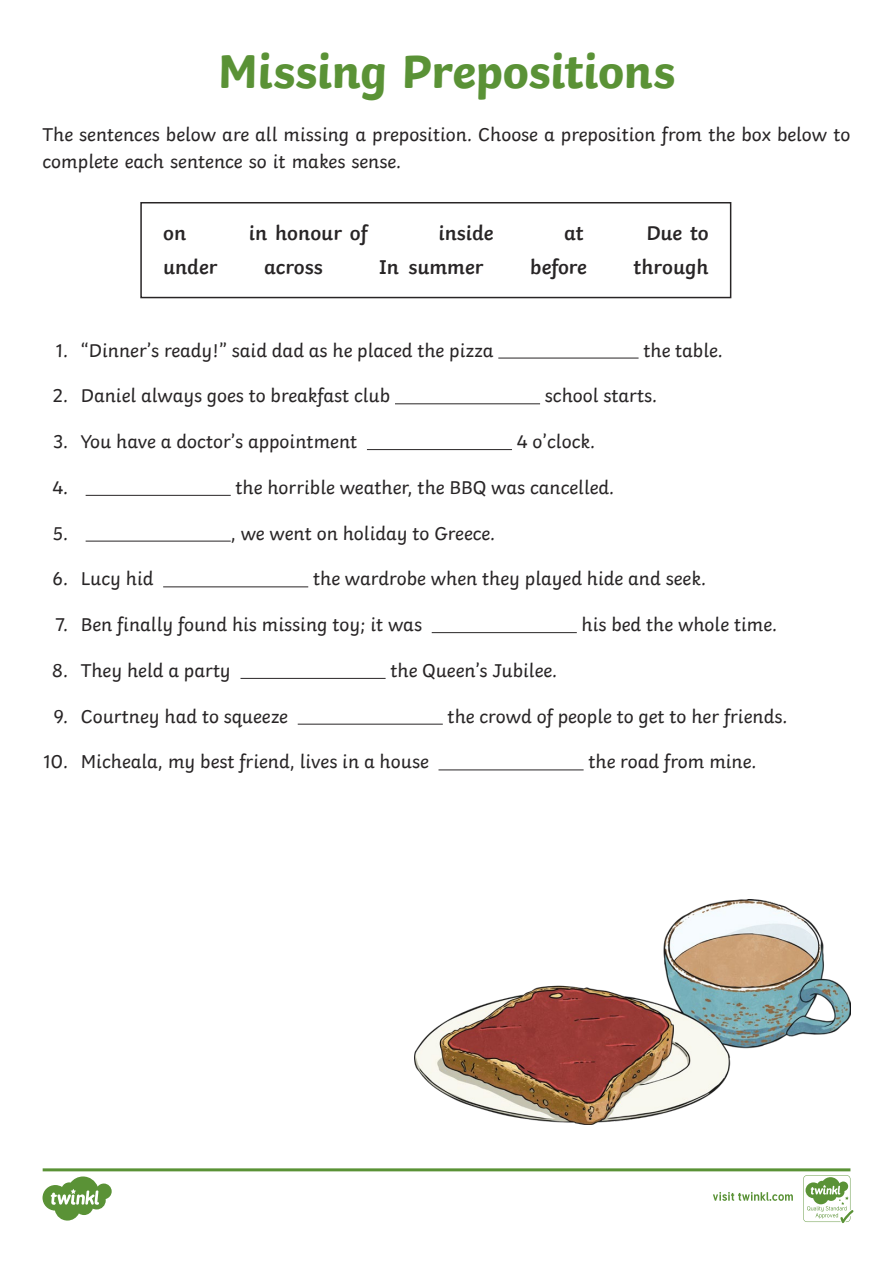
<style>
.page{position:relative;width:893px;height:1263px;background:#fff}
.page>*{position:absolute;margin:0;border:0;box-sizing:border-box;transform-origin:0 0}
.t1{font:700 49.5px "Twinkl";letter-spacing:-.01em;color:#5a9236}
.t2{font:600 21px "Twinkl";color:#282526}
.t3{font:19.5px/27px "Twinkl";color:#282526}
</style>
<div class="page">
<div style="left:140px;top:202px;width:591px;height:96px;border:2px solid #282526"></div>
<hr style="left:498px;top:358px;width:141px;height:1px;background:#282526">
<hr style="left:395px;top:403px;width:145px;height:1px;background:#282526">
<hr style="left:367px;top:449px;width:145px;height:1px;background:#282526">
<hr style="left:86px;top:495px;width:145px;height:1px;background:#282526">
<hr style="left:86px;top:541px;width:145px;height:1px;background:#282526">
<hr style="left:163px;top:586px;width:145px;height:1px;background:#282526">
<hr style="left:432px;top:632px;width:145px;height:1px;background:#282526">
<hr style="left:240px;top:678px;width:146px;height:1px;background:#282526">
<hr style="left:298px;top:724px;width:145px;height:1px;background:#282526">
<hr style="left:438px;top:769px;width:146px;height:1px;background:#282526">
<svg style="left:43px;top:1168px;width:810px;height:55px"></svg>
<img style="left:415px;top:899px;width:435px;height:226px">
<h1 class="t1" style="left:218px;top:41px;width:459px">Missing Prepositions</h1>
<p class="t3" style="left:43px;top:120px;width:809px">The sentences below are all missing a preposition. Choose a preposition from the box below to complete each sentence so it makes sense.</p>
<p class="t2" style="left:163px;top:220px;width:25px">on</p>
<p class="t2" style="left:249px;top:220px;width:121px">in honour of</p>
<p class="t2" style="left:438px;top:220px;width:57px">inside</p>
<p class="t2" style="left:564px;top:220px;width:21px">at</p>
<p class="t2" style="left:646px;top:220px;width:64px">Due to</p>
<p class="t2" style="left:163px;top:254px;width:56px">under</p>
<p class="t2" style="left:264px;top:254px;width:60px">across</p>
<p class="t2" style="left:379px;top:254px;width:106px">In summer</p>
<p class="t2" style="left:530px;top:254px;width:58px">before</p>
<p class="t2" style="left:634px;top:254px;width:76px">through</p>
<p class="t3" style="left:56px;top:336px;width:439px">1. “Dinner’s ready!” said dad as he placed the pizza</p>
<p class="t3" style="left:643px;top:336px;width:81px">the table.</p>
<p class="t3" style="left:53px;top:382px;width:339px">2. Daniel always goes to breakfast club</p>
<p class="t3" style="left:545px;top:382px;width:114px">school starts.</p>
<p class="t3" style="left:53px;top:428px;width:305px">3. You have a doctor’s appointment</p>
<p class="t3" style="left:517px;top:428px;width:80px">4 o’clock.</p>
<p class="t3" style="left:52px;top:473px;width:17px">4.</p>
<p class="t3" style="left:236px;top:473px;width:380px">the horrible weather, the BBQ was cancelled.</p>
<p class="t3" style="left:53px;top:519px;width:17px">5.</p>
<p class="t3" style="left:231px;top:519px;width:266px">, we went on holiday to Greece.</p>
<p class="t3" style="left:53px;top:565px;width:102px">6. Lucy hid</p>
<p class="t3" style="left:313px;top:565px;width:394px">the wardrobe when they played hide and seek.</p>
<p class="t3" style="left:55px;top:611px;width:368px">7. Ben finally found his missing toy; it was</p>
<p class="t3" style="left:582px;top:611px;width:197px">his bed the whole time.</p>
<p class="t3" style="left:52px;top:657px;width:180px">8. They held a party</p>
<p class="t3" style="left:390px;top:657px;width:168px">the Queen’s Jubilee.</p>
<p class="t3" style="left:54px;top:702px;width:236px">9. Courtney had to squeeze</p>
<p class="t3" style="left:448px;top:702px;width:341px">the crowd of people to get to her friends.</p>
<p class="t3" style="left:43px;top:748px;width:387px">10. Micheala, my best friend, lives in a house</p>
<p class="t3" style="left:588px;top:748px;width:170px">the road from mine.</p>
</div>
